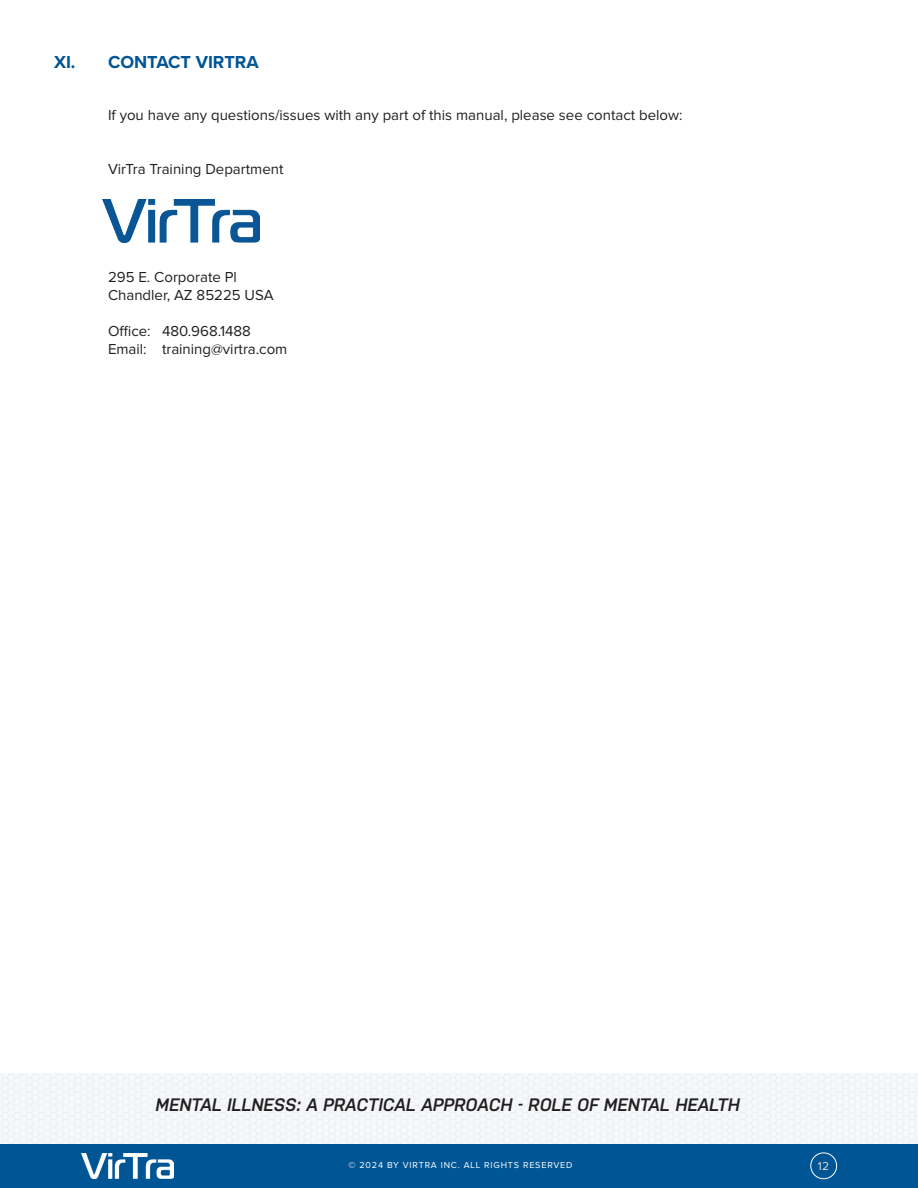
<style>
.page{position:relative;width:918px;height:1188px;background:#fff}
.page>*{position:absolute;margin:0;border:0;box-sizing:border-box;transform-origin:0 0}
.t1{font:italic 600 18px "Nudista";color:#231f20}
.t2{font:700 18px "Proxima Nova";color:#005595}
.t3{font:15px/18px "Proxima Nova";color:#231f20}
.t4{font:12px "Proxima Nova";color:#dcdddf}
.t5{font:300 9.3px "Proxima Nova";letter-spacing:.075em;color:#e7e8e9}
.t6{font:9px "Proxima Nova";letter-spacing:.09em;color:#fff}
</style>
<div class="page">
<svg style="left:0;top:1073px;width:918px;height:71px"></svg>
<div style="left:0;top:1144px;width:918px;height:44px;background:#005595"></div>
<img style="left:103px;top:200px;width:156px;height:43px">
<div style="left:810px;top:1153px;width:27px;height:26px;border:1px solid #fff;border-radius:50%"></div>
<img style="left:81px;top:1153px;width:92px;height:25px">
<p class="t2" style="left:54px;top:49px;width:206px">XI. CONTACT VIRTRA</p>
<p class="t3" style="left:108px;top:106px;width:576px">If you have any questions/issues with any part of this manual, please see contact below:</p>
<p class="t3" style="left:108px;top:160px;width:177px">VirTra Training Department</p>
<p class="t3" style="left:108px;top:268px;width:167px">295 E. Corporate Pl<br>Chandler, AZ 85225 USA</p>
<p class="t3" style="left:108px;top:322px;width:181px">Office: 480.968.1488<br>Email: training@virtra.com</p>
<p class="t1" style="left:156px;top:1095px;width:586px">MENTAL ILLNESS: A PRACTICAL APPROACH - ROLE OF MENTAL HEALTH</p>
<p class="t6" style="left:349px;top:1161px;width:225px">© 2024 BY VIRTRA INC. ALL RIGHTS RESERVED</p>
<p class="t5" style="left:349px;top:1164px;width:221px">© 2018 BY VIRTRA INC. ALL RIGHTS RESERVED</p>
<p class="t4" style="left:818px;top:1160px;width:13px">12</p>
</div>
